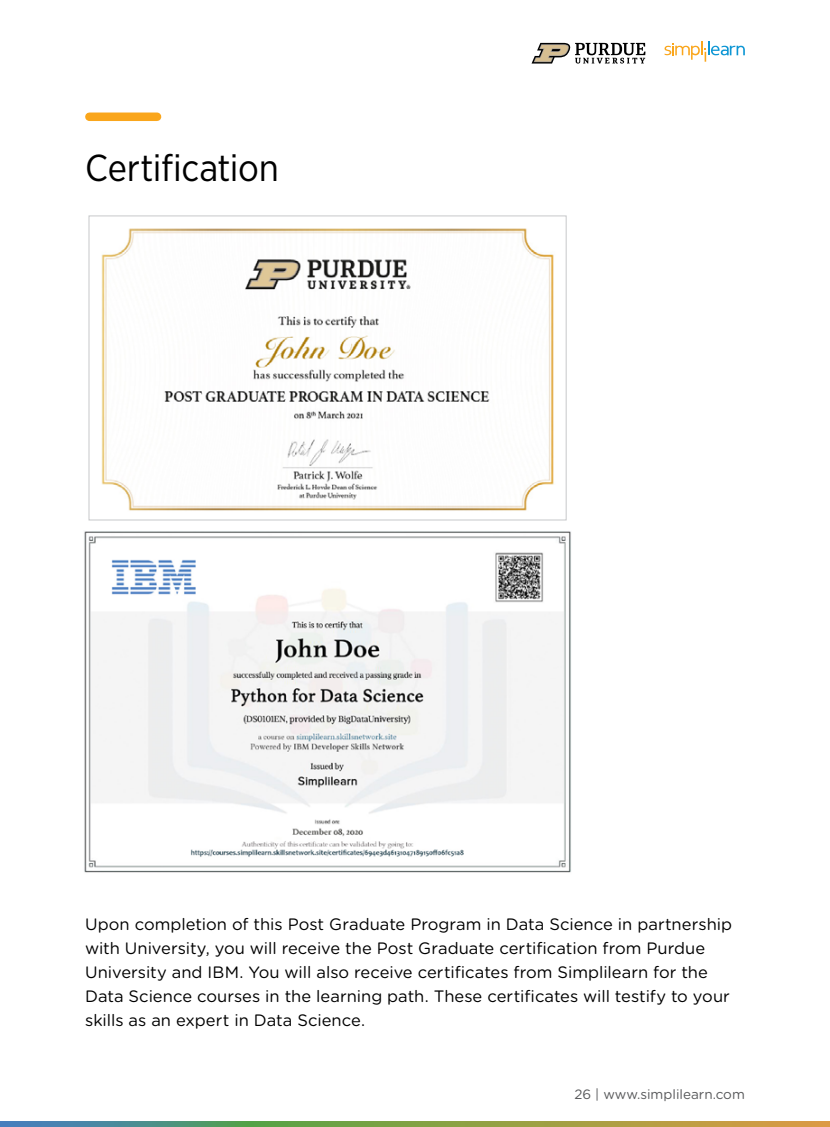
<style>
.page{position:relative;width:830px;height:1127px;background:#fff}
.page>*{position:absolute;margin:0;border:0;box-sizing:border-box;transform-origin:0 0}
.t1{font:37.5px "Gotham Narrow";letter-spacing:-.01em;color:#000}
.t2{font:16.5px/24px "Gotham Rounded";color:#000}
.t3{font:13.5px "Gotham Rounded";color:#58595b}
</style>
<div class="page">
<svg style="left:0;top:1121px;width:829px;height:6px;background:#839a5a"></svg>
<img style="left:101px;top:228px;width:453px;height:283px">
<div style="left:89px;top:215px;width:477px;height:305px;border:1px solid #c7c8ca"></div>
<img style="left:84px;top:531px;width:487px;height:342px">
<div style="left:89px;top:113px;width:68px;height:8px;background:#faa61c"></div>
<svg style="left:664px;top:41px;width:80px;height:21px"></svg>
<svg style="left:531px;top:43px;width:114px;height:21px"></svg>
<h1 class="t1" style="left:85px;top:145px;width:195px">Certification</h1>
<p class="t2" style="left:85px;top:911px;width:648px">Upon completion of this Post Graduate Program in Data Science in partnership with University, you will receive the Post Graduate certification from Purdue University and IBM. You will also receive certificates from Simplilearn for the Data Science courses in the learning path. These certificates will testify to your skills as an expert in Data Science.</p>
<p class="t3" style="left:574px;top:1085px;width:172px">26 | www.simplilearn.com</p>
</div>
